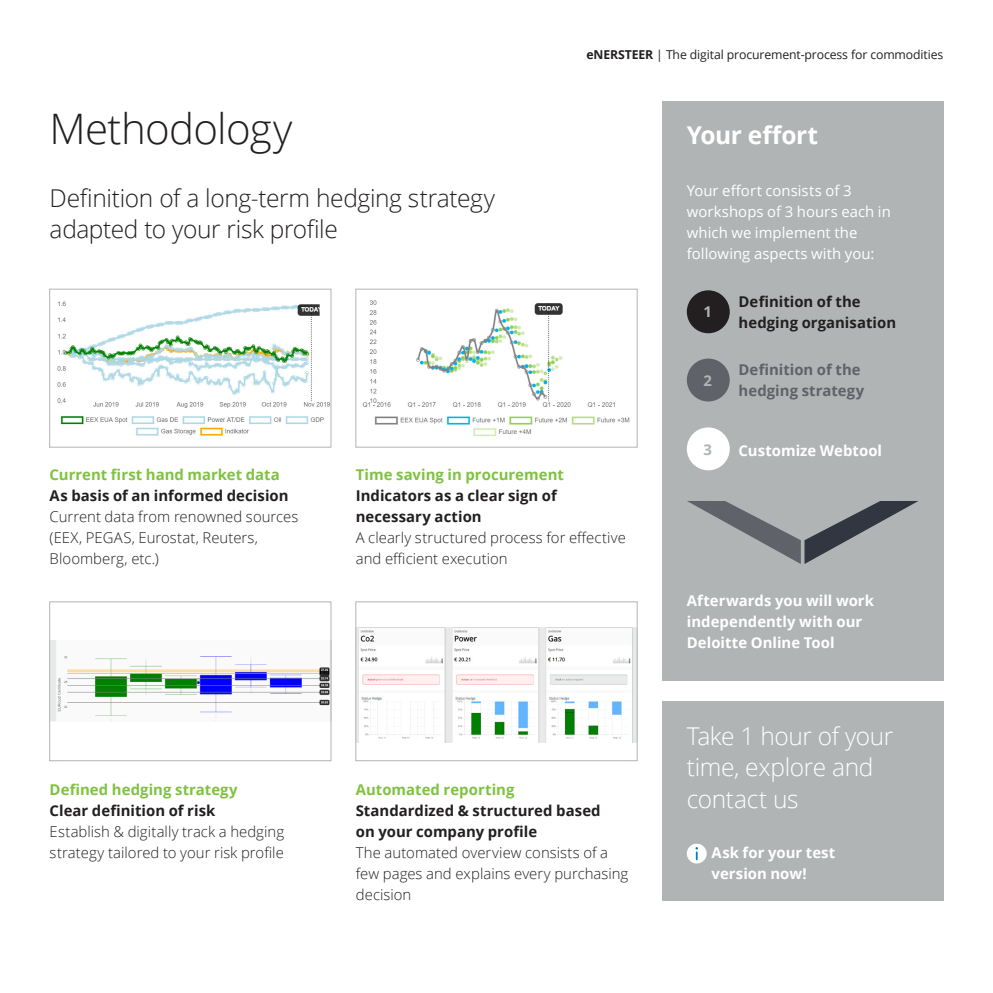
<style>
.page{position:relative;width:993px;height:993px;background:#fff}
.page>*{position:absolute;margin:0;border:0;box-sizing:border-box;transform-origin:0 0}
.Story_heading_light{font:300 42px "Open Sans";letter-spacing:-.02em;color:#231f20}
.Subhead_A__8_5_12pt{font:300 24.5px "Open Sans";letter-spacing:-.015em;color:#231f20}
.Introduction__14_18p{font:300 24.5px/31.5px "Open Sans";letter-spacing:-.015em;color:#fff}
.Small_heading_bold{font:700 24.5px "Open Sans";letter-spacing:-.015em;color:#fff}
.Body_copy__8_5_12pt{font:300 14.88px/21px "Open Sans";letter-spacing:.005em;color:#231f20}
.Subhead_B__8_5_12pt{font:700 14.88px/21px "Open Sans";letter-spacing:.005em;color:#231f20}
.Body_copy__white_8_5{font:14.88px/21px "Open Sans";letter-spacing:.005em;color:#fff}
.Subhead_B__8_5_12pt-2{font:700 14.88px/21px "Open Sans";letter-spacing:.005em;color:#7fc241}
.Subhead_B__8_5_12pt-3{font:700 14.88px/21px "Open Sans";letter-spacing:.005em;color:#fff}
.Subhead_A__8_5_12pt-2{font:700 14.88px "Open Sans";letter-spacing:.005em;color:#5f6369}
.Body_copy__8_5_12pt-2{font:700 14.88px "Open Sans";letter-spacing:.005em;color:#231f20}
.Body_copy__8_5_12pt-3{font:700 14.88px "Open Sans";color:#7fc241}
.For_more_info_call_o{font:700 14.88px/21px "Open Sans";letter-spacing:.005em;color:#fff}
.Subhead_A__8_5_12pt-3{font:700 14.88px "Open Sans";color:#fff}
.Subhead__white_8_5_1{font:700 14.88px "Open Sans";color:#b1b4b5}
.Brochure_title___Lef{font:12.25px "Open Sans";letter-spacing:-.01em;color:#231f20}
.s1{font-weight:700}
.s2{color:#7fc241}
.s3{color:#231f20}
</style>
<div class="page">
<div style="left:661px;top:700px;width:282px;height:200px;background:#b1b4b5"></div>
<img style="left:57px;top:301px;width:272px;height:135px">
<div style="left:49px;top:288px;width:282px;height:159px;border:1px solid #b1b4b5"></div>
<img style="left:362px;top:300px;width:268px;height:137px">
<div style="left:355px;top:288px;width:282px;height:159px;border:1px solid #b1b4b5"></div>
<img style="left:357px;top:627px;width:278px;height:115px">
<div style="left:355px;top:601px;width:282px;height:160px;border:1px solid #b1b4b5"></div>
<img style="left:51px;top:640px;width:278px;height:81px">
<div style="left:49px;top:601px;width:282px;height:160px;border:1px solid #b1b4b5"></div>
<div style="left:661px;top:102px;width:282px;height:579px;background:#b1b4b5"></div>
<div style="left:686px;top:290px;width:43px;height:43px;background:#231f20;border-radius:50%"></div>
<div style="left:686px;top:358px;width:43px;height:43px;background:#5f6369;border-radius:50%"></div>
<div style="left:686px;top:427px;width:43px;height:43px;background:#fff;border-radius:50%"></div>
<svg style="left:687px;top:501px;width:231px;height:63px"></svg>
<div style="left:686px;top:843px;width:20px;height:20px;background:#fff;border-radius:50%"></div>
<svg style="left:695px;top:847px;width:2px;height:12px"></svg>
<p class="Story_heading_light" style="left:50px;top:100px;width:244px">Methodology</p>
<p class="Subhead_A__8_5_12pt" style="left:50px;top:181px;width:447px">Definition of a long-term hedging strategy</p>
<p class="Subhead_A__8_5_12pt" style="left:50px;top:212px;width:290px">adapted to your risk profile</p>
<p class="Brochure_title___Lef" style="left:586px;top:46px;width:358px"><span class="s1">eNERSTEER</span> | The digital procurement-process for commodities</p>
<p class="Small_heading_bold" style="left:686px;top:117px;width:133px">Your effort</p>
<p class="Body_copy__white_8_5" style="left:686px;top:180px;width:205px">Your effort consists of 3 workshops of 3 hours each in which we implement the following aspects with you:</p>
<p class="Subhead_B__8_5_12pt" style="left:738px;top:290px;width:124px">Definition of the</p>
<p class="Subhead_B__8_5_12pt" style="left:738px;top:311px;width:159px">hedging organisation</p>
<p class="Subhead_A__8_5_12pt-2" style="left:738px;top:359px;width:124px">Definition of the</p>
<p class="Subhead_A__8_5_12pt-2" style="left:738px;top:380px;width:127px">hedging strategy</p>
<p class="Subhead__white_8_5_1" style="left:703px;top:301px;width:10px">1</p>
<p class="Subhead__white_8_5_1" style="left:703px;top:369px;width:10px">2</p>
<p class="Subhead__white_8_5_1" style="left:703px;top:438px;width:10px">3</p>
<p class="Subhead_A__8_5_12pt-3" style="left:738px;top:439px;width:145px">Customize Webtool</p>
<p class="Body_copy__8_5_12pt-3" style="left:50px;top:464px;width:232px">Current first hand market data</p>
<p class="Body_copy__8_5_12pt-2" style="left:50px;top:485px;width:240px">As basis of an informed decision</p>
<p class="Body_copy__8_5_12pt" style="left:50px;top:505px;width:250px">Current data from renowned sources (EEX, PEGAS, Eurostat, Reuters,<br>Bloomberg, etc.)</p>
<p class="Subhead_B__8_5_12pt" style="left:356px;top:463px;width:209px"><span class="s2">Time saving in procurement<br></span>Indicators as a clear sign of</p>
<p class="Subhead_B__8_5_12pt" style="left:356px;top:505px;width:127px">necessary action</p>
<p class="Body_copy__8_5_12pt" style="left:356px;top:526px;width:271px">A clearly structured process for effective and efficient execution</p>
<p class="Subhead_B__8_5_12pt-2" style="left:50px;top:778px;width:189px">Defined hedging strategy<br><span class="s3">Clear definition of risk</span></p>
<p class="Body_copy__8_5_12pt" style="left:50px;top:820px;width:236px">Establish &amp; digitally track a hedging strategy tailored to your risk profile</p>
<p class="Subhead_B__8_5_12pt-2" style="left:356px;top:778px;width:160px">Automated reporting</p>
<p class="Subhead_B__8_5_12pt" style="left:356px;top:799px;width:246px">Standardized &amp; structured based</p>
<p class="Subhead_B__8_5_12pt" style="left:356px;top:820px;width:183px">on your company profile</p>
<p class="Body_copy__8_5_12pt" style="left:356px;top:841px;width:274px">The automated overview consists of a few pages and explains every purchasing decision</p>
<p class="Subhead_B__8_5_12pt-3" style="left:686px;top:589px;width:188px">Afterwards you will work independently with our<br>Deloitte Online Tool</p>
<p class="Introduction__14_18p" style="left:686px;top:719px;width:208px">Take 1 hour of your time, explore and contact us</p>
<p class="For_more_info_call_o" style="left:711px;top:841px;width:125px">Ask for your test version now!</p>
</div>
